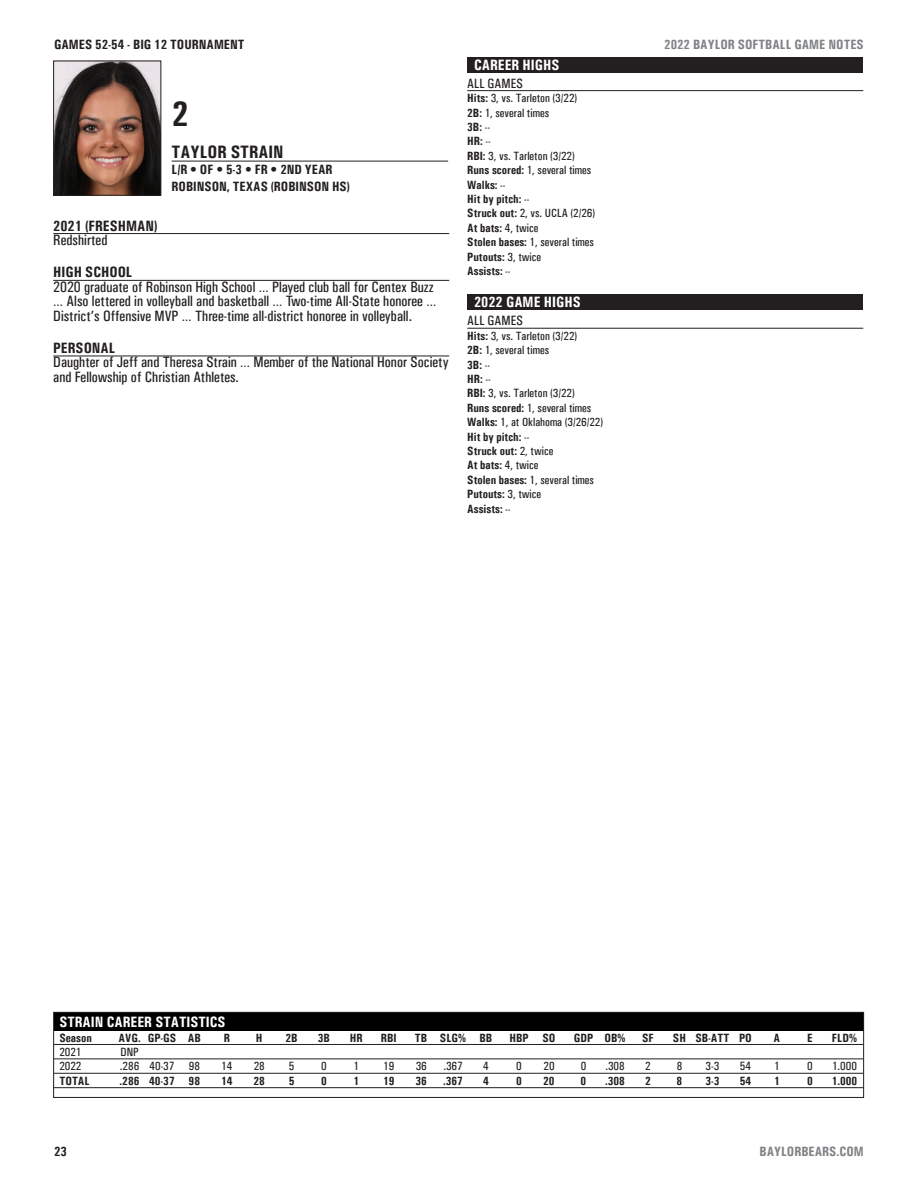
<style>
.page{position:relative;width:918px;height:1188px;background:#fff}
.page>*{position:absolute;margin:0;border:0;box-sizing:border-box;transform-origin:0 0}
.t1{font:700 condensed 36px "Univers";color:#231f20}
.t2{font:700 condensed 18px "Univers";color:#231f20}
.t3{font:15px/14.4px "Univers Condensed";color:#231f20}
.t4{font:700 condensed 15px "Univers";color:#fff}
.t5{font:700 condensed 15px "Univers";color:#231f20}
.t6{font:700 condensed 13.5px "Univers";color:#231f20}
.t7{font:700 condensed 13.5px "Univers";color:#808285}
.t8{font:13.5px "Univers Condensed";color:#231f20}
.t9{font:500 condensed 12px "Univers";color:#231f20}
.t10{font:700 condensed 12px "Univers";color:#231f20}
.s1{font-weight:700}
.s2{font-weight:500}
</style>
<div class="page">
<hr style="left:53px;top:233px;width:396px;height:1px;background:#231f20">
<hr style="left:53px;top:280px;width:396px;height:1px;background:#231f20">
<hr style="left:53px;top:356px;width:396px;height:1px;background:#231f20">
<div style="left:467px;top:57px;width:396px;height:16px;background:#231f20"></div>
<hr style="left:467px;top:90px;width:396px;height:1px;background:#231f20">
<div style="left:467px;top:294px;width:396px;height:16px;background:#231f20"></div>
<hr style="left:467px;top:328px;width:396px;height:1px;background:#231f20">
<img style="left:55px;top:63px;width:104px;height:131px">
<div style="left:53px;top:61px;width:108px;height:135px;border:1px solid #231f20"></div>
<hr style="left:172px;top:161px;width:276px;height:1px;background:#231f20">
<div style="left:54px;top:1013px;width:809px;height:18px;background:#000"></div>
<hr style="left:54px;top:1044px;width:809px;height:1px;background:#231f20">
<hr style="left:54px;top:1059px;width:809px;height:1px;background:#231f20">
<hr style="left:54px;top:1073px;width:809px;height:1px;background:#231f20">
<hr style="left:54px;top:1087px;width:809px;height:1px;background:#231f20">
<div style="left:53px;top:1012px;width:811px;height:86px;border:1px solid #231f20"></div>
<p class="t6" style="left:54px;top:37px;width:192px">GAMES 52-54 - BIG 12 TOURNAMENT</p>
<p class="t7" style="left:664px;top:37px;width:201px">2022 BAYLOR SOFTBALL GAME NOTES</p>
<p class="t1" style="left:172px;top:92px;width:19px">2</p>
<p class="t2" style="left:172px;top:141px;width:113px">TAYLOR STRAIN</p>
<p class="t6" style="left:172px;top:162px;width:162px">L/R • OF • 5-3 • FR • 2ND YEAR</p>
<p class="t6" style="left:172px;top:178px;width:180px">ROBINSON, TEXAS (ROBINSON HS)</p>
<p class="t5" style="left:53px;top:216px;width:106px">2021 (FRESHMAN)</p>
<p class="t3" style="left:53px;top:233px;width:56px">Redshirted</p>
<p class="t5" style="left:53px;top:263px;width:81px">HIGH SCHOOL</p>
<p class="t3" style="left:53px;top:280px;width:385px">2020 graduate of Robinson High School … Played club ball for Centex Buzz … Also lettered in volleyball and basketball … Two-time All-State honoree …<br>District’s Offensive MVP … Three-time all-district honoree in volleyball.</p>
<p class="t5" style="left:53px;top:339px;width:63px">PERSONAL</p>
<p class="t3" style="left:53px;top:355px;width:397px">Daughter of Jeff and Theresa Strain … Member of the National Honor Society and Fellowship of Christian Athletes.</p>
<p class="t4" style="left:474px;top:56px;width:87px">CAREER HIGHS</p>
<p class="t8" style="left:467px;top:75px;width:57px">ALL GAMES</p>
<p class="t9" style="left:467px;top:91px;width:111px"><span class="s1">Hits:</span> 3, vs. Tarleton (3/22)</p>
<p class="t9" style="left:467px;top:105px;width:83px"><span class="s1">2B:</span> 1, several times</p>
<p class="t10" style="left:467px;top:120px;width:24px">3B: <span class="s2">--</span></p>
<p class="t10" style="left:467px;top:134px;width:25px">HR: <span class="s2">--</span></p>
<p class="t9" style="left:467px;top:149px;width:109px"><span class="s1">RBI:</span> 3, vs. Tarleton (3/22)</p>
<p class="t9" style="left:467px;top:163px;width:125px"><span class="s1">Runs scored:</span> 1, several times</p>
<p class="t10" style="left:467px;top:177px;width:40px">Walks: <span class="s2">--</span></p>
<p class="t10" style="left:467px;top:192px;width:64px">Hit by pitch: <span class="s2">--</span></p>
<p class="t9" style="left:467px;top:206px;width:129px"><span class="s1">Struck out:</span> 2, vs. UCLA (2/26)</p>
<p class="t10" style="left:467px;top:220px;width:73px">At bats: <span class="s2">4, twice</span></p>
<p class="t9" style="left:467px;top:235px;width:128px"><span class="s1">Stolen bases:</span> 1, several times</p>
<p class="t10" style="left:467px;top:249px;width:75px">Putouts: <span class="s2">3, twice</span></p>
<p class="t10" style="left:467px;top:264px;width:45px">Assists: <span class="s2">--</span></p>
<p class="t4" style="left:474px;top:293px;width:108px">2022 GAME HIGHS</p>
<p class="t8" style="left:467px;top:313px;width:57px">ALL GAMES</p>
<p class="t9" style="left:467px;top:329px;width:111px"><span class="s1">Hits:</span> 3, vs. Tarleton (3/22)</p>
<p class="t9" style="left:467px;top:343px;width:83px"><span class="s1">2B:</span> 1, several times</p>
<p class="t10" style="left:467px;top:357px;width:24px">3B: <span class="s2">--</span></p>
<p class="t10" style="left:467px;top:372px;width:25px">HR: <span class="s2">--</span></p>
<p class="t9" style="left:467px;top:386px;width:109px"><span class="s1">RBI:</span> 3, vs. Tarleton (3/22)</p>
<p class="t9" style="left:467px;top:401px;width:125px"><span class="s1">Runs scored:</span> 1, several times</p>
<p class="t9" style="left:467px;top:415px;width:137px"><span class="s1">Walks:</span> 1, at Oklahoma (3/26/22)</p>
<p class="t10" style="left:467px;top:429px;width:64px">Hit by pitch: <span class="s2">--</span></p>
<p class="t10" style="left:467px;top:444px;width:88px">Struck out: <span class="s2">2, twice</span></p>
<p class="t10" style="left:467px;top:458px;width:73px">At bats: <span class="s2">4, twice</span></p>
<p class="t9" style="left:467px;top:473px;width:128px"><span class="s1">Stolen bases:</span> 1, several times</p>
<p class="t10" style="left:467px;top:487px;width:75px">Putouts: <span class="s2">3, twice</span></p>
<p class="t10" style="left:467px;top:501px;width:45px">Assists: <span class="s2">--</span></p>
<p class="t4" style="left:59px;top:1013px;width:168px">STRAIN CAREER STATISTICS</p>
<p class="t10" style="left:59px;top:1030px;width:34px">Season</p>
<p class="t10" style="left:119px;top:1030px;width:84px">AVG. GP-GS AB</p>
<p class="t10" style="left:224px;top:1030px;width:8px">R</p>
<p class="t10" style="left:256px;top:1030px;width:8px">H</p>
<p class="t10" style="left:286px;top:1030px;width:14px">2B</p>
<p class="t10" style="left:318px;top:1030px;width:14px">3B</p>
<p class="t10" style="left:350px;top:1030px;width:14px">HR</p>
<p class="t10" style="left:381px;top:1030px;width:17px">RBI</p>
<p class="t10" style="left:415px;top:1030px;width:79px">TB SLG% BB</p>
<p class="t10" style="left:509px;top:1030px;width:48px">HBP SO</p>
<p class="t10" style="left:574px;top:1030px;width:53px">GDP OB%</p>
<p class="t10" style="left:642px;top:1030px;width:13px">SF</p>
<p class="t10" style="left:673px;top:1030px;width:80px">SH SB-ATT PO</p>
<p class="t10" style="left:774px;top:1030px;width:8px">A</p>
<p class="t10" style="left:807px;top:1030px;width:7px">E</p>
<p class="t10" style="left:832px;top:1030px;width:26px">FLD%</p>
<p class="t9" style="left:59px;top:1045px;width:24px">2021</p>
<p class="t9" style="left:121px;top:1045px;width:20px">DNP</p>
<p class="t9" style="left:59px;top:1059px;width:24px">2022</p>
<p class="t9" style="left:120px;top:1059px;width:81px">.286 40-37 98</p>
<p class="t9" style="left:221px;top:1059px;width:13px">14</p>
<p class="t9" style="left:254px;top:1059px;width:13px">28</p>
<p class="t9" style="left:289px;top:1059px;width:7px">5</p>
<p class="t9" style="left:321px;top:1059px;width:7px">0</p>
<p class="t9" style="left:354px;top:1059px;width:7px">1</p>
<p class="t9" style="left:383px;top:1059px;width:13px">19</p>
<p class="t9" style="left:416px;top:1059px;width:13px">36</p>
<p class="t9" style="left:443px;top:1059px;width:21px">.367</p>
<p class="t9" style="left:483px;top:1059px;width:7px">4</p>
<p class="t9" style="left:516px;top:1059px;width:7px">0</p>
<p class="t9" style="left:543px;top:1059px;width:13px">20</p>
<p class="t9" style="left:581px;top:1059px;width:7px">0</p>
<p class="t9" style="left:605px;top:1059px;width:21px">.308</p>
<p class="t9" style="left:645px;top:1059px;width:7px">2</p>
<p class="t9" style="left:677px;top:1059px;width:7px">8</p>
<p class="t9" style="left:706px;top:1059px;width:15px">3-3</p>
<p class="t9" style="left:740px;top:1059px;width:13px">54</p>
<p class="t9" style="left:774px;top:1059px;width:7px">1</p>
<p class="t9" style="left:807px;top:1059px;width:7px">0</p>
<p class="t9" style="left:832px;top:1059px;width:26px">1.000</p>
<p class="t10" style="left:59px;top:1073px;width:32px">TOTAL</p>
<p class="t10" style="left:120px;top:1073px;width:82px">.286 40-37 98</p>
<p class="t10" style="left:221px;top:1073px;width:13px">14</p>
<p class="t10" style="left:253px;top:1073px;width:13px">28</p>
<p class="t10" style="left:289px;top:1073px;width:7px">5</p>
<p class="t10" style="left:321px;top:1073px;width:7px">0</p>
<p class="t10" style="left:354px;top:1073px;width:7px">1</p>
<p class="t10" style="left:383px;top:1073px;width:13px">19</p>
<p class="t10" style="left:415px;top:1073px;width:13px">36</p>
<p class="t10" style="left:443px;top:1073px;width:21px">.367</p>
<p class="t10" style="left:483px;top:1073px;width:7px">4</p>
<p class="t10" style="left:516px;top:1073px;width:7px">0</p>
<p class="t10" style="left:543px;top:1073px;width:13px">20</p>
<p class="t10" style="left:581px;top:1073px;width:7px">0</p>
<p class="t10" style="left:605px;top:1073px;width:21px">.308</p>
<p class="t10" style="left:645px;top:1073px;width:7px">2</p>
<p class="t10" style="left:677px;top:1073px;width:7px">8</p>
<p class="t10" style="left:705px;top:1073px;width:16px">3-3</p>
<p class="t10" style="left:740px;top:1073px;width:13px">54</p>
<p class="t10" style="left:774px;top:1073px;width:7px">1</p>
<p class="t10" style="left:807px;top:1073px;width:7px">0</p>
<p class="t10" style="left:832px;top:1073px;width:27px">1.000</p>
<p class="t6" style="left:54px;top:1143px;width:14px">23</p>
<p class="t7" style="left:760px;top:1143px;width:106px">BAYLORBEARS.COM</p>
</div>
